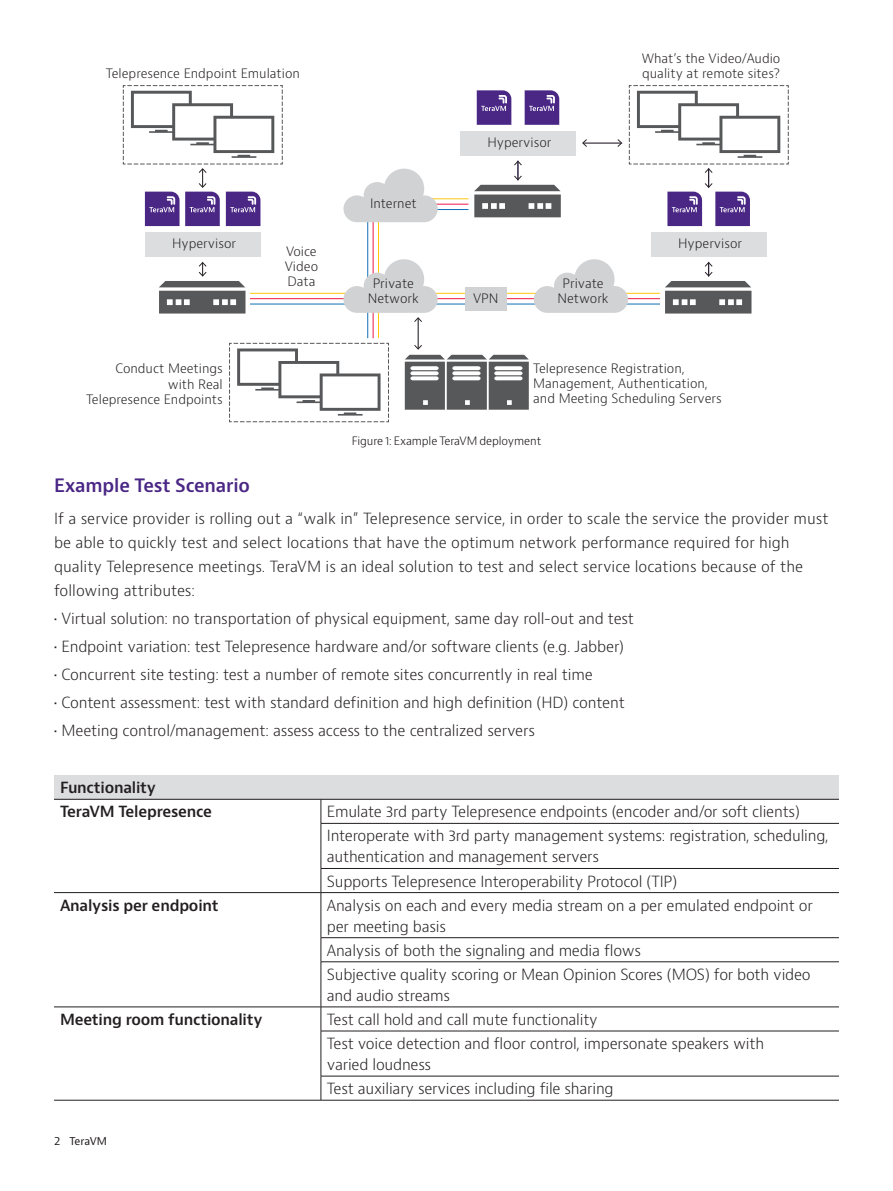
<style>
.page{position:relative;width:893px;height:1191px;background:#fff}
.page>*{position:absolute;margin:0;border:0;box-sizing:border-box;transform-origin:0 0}
.H2_Heading_Purple_12{font:600 18px "Bernino Sans";letter-spacing:-.01em;color:#4a2785}
.P_10_16{font:300 15px/24px "Bernino Sans";letter-spacing:-.01em;color:#231f20}
.Table_Copy{font:300 15px/21px "Bernino Sans";letter-spacing:-.015em;color:#231f20}
.TH{font:600 15px "Bernino Sans";letter-spacing:-.015em;color:#231f20}
.t1{font:300 12.6px/15.1px "Bernino Sans";color:#231f20}
.t2{font:300 11.25px "Bernino Sans";letter-spacing:-.01em;color:#110a0c}
.t3{font:10.5px "Bernino Sans";letter-spacing:-.01em;color:#231f20}
</style>
<div class="page">
<div style="left:54px;top:775px;width:785px;height:24px;background:#dcdddf"></div>
<hr style="left:54px;top:799px;width:267px;height:1px;background:#231f20">
<hr style="left:54px;top:892px;width:267px;height:1px;background:#231f20">
<hr style="left:54px;top:1006px;width:267px;height:1px;background:#231f20">
<hr style="left:54px;top:1100px;width:267px;height:1px;background:#231f20">
<hr style="left:321px;top:799px;width:518px;height:1px;background:#231f20">
<hr style="left:321px;top:823px;width:518px;height:1px;background:#231f20">
<hr style="left:321px;top:868px;width:518px;height:1px;background:#231f20">
<hr style="left:321px;top:892px;width:518px;height:1px;background:#231f20">
<hr style="left:321px;top:937px;width:518px;height:1px;background:#231f20">
<hr style="left:321px;top:961px;width:518px;height:1px;background:#231f20">
<hr style="left:321px;top:1006px;width:518px;height:1px;background:#231f20">
<hr style="left:321px;top:1030px;width:518px;height:1px;background:#231f20">
<hr style="left:321px;top:1075px;width:518px;height:1px;background:#231f20">
<hr style="left:321px;top:1100px;width:518px;height:1px;background:#231f20">
<svg style="left:321px;top:799px;width:1px;height:24px"></svg>
<hr style="left:321px;top:823px;width:1px;height:45px;background:#231f20">
<svg style="left:321px;top:869px;width:1px;height:23px"></svg>
<hr style="left:321px;top:892px;width:1px;height:45px;background:#231f20">
<svg style="left:321px;top:938px;width:1px;height:23px"></svg>
<hr style="left:321px;top:962px;width:1px;height:44px;background:#231f20">
<svg style="left:321px;top:1007px;width:1px;height:23px"></svg>
<hr style="left:321px;top:1031px;width:1px;height:45px;background:#231f20">
<svg style="left:321px;top:1076px;width:1px;height:24px"></svg>
<svg style="left:159px;top:262px;width:86px;height:51px"></svg>
<div style="left:145px;top:232px;width:115px;height:25px;background:#dcdddf"></div>
<hr style="left:250px;top:293px;width:410px;height:1px;background:#fec70c">
<hr style="left:250px;top:298px;width:410px;height:1px;background:#ed1943">
<hr style="left:250px;top:303px;width:410px;height:1px;background:#1070b4">
<hr style="left:394px;top:198px;width:74px;height:1px;background:#fec70c">
<hr style="left:394px;top:204px;width:74px;height:1px;background:#ed1943">
<hr style="left:394px;top:209px;width:74px;height:1px;background:#1070b4">
<hr style="left:378px;top:197px;width:1px;height:141px;background:#fec70c">
<hr style="left:373px;top:197px;width:1px;height:141px;background:#ed1943">
<hr style="left:367px;top:197px;width:1px;height:141px;background:#1070b4">
<hr style="left:418px;top:318px;width:1px;height:31px;background:#231f20">
<svg style="left:229px;top:342px;width:160px;height:80px"></svg>
<hr style="left:583px;top:143px;width:38px;height:1px;background:#231f20">
<svg style="left:617px;top:139px;width:5px;height:8px"></svg>
<svg style="left:582px;top:139px;width:5px;height:8px"></svg>
<svg style="left:122px;top:85px;width:161px;height:141px"></svg>
<svg style="left:665px;top:262px;width:86px;height:51px"></svg>
<div style="left:651px;top:232px;width:115px;height:25px;background:#dcdddf"></div>
<svg style="left:628px;top:85px;width:161px;height:141px"></svg>
<svg style="left:474px;top:161px;width:87px;height:56px"></svg>
<div style="left:460px;top:131px;width:116px;height:24px;background:#dcdddf"></div>
<svg style="left:477px;top:90px;width:34px;height:35px"></svg>
<svg style="left:525px;top:90px;width:34px;height:35px"></svg>
<svg style="left:343px;top:259px;width:95px;height:63px"></svg>
<svg style="left:534px;top:259px;width:94px;height:54px"></svg>
<svg style="left:343px;top:169px;width:95px;height:53px"></svg>
<div style="left:466px;top:287px;width:41px;height:24px;background:#d1d2d4"></div>
<svg style="left:405px;top:345px;width:124px;height:65px"></svg>
<p class="t1" style="left:106px;top:66px;width:195px">Telepresence Endpoint Emulation</p>
<p class="t1" style="left:370px;top:196px;width:48px">Internet</p>
<p class="t1" style="left:487px;top:135px;width:66px">Hypervisor</p>
<p class="t1" style="left:642px;top:51px;width:140px">What’s the Video/Audio quality at remote sites?</p>
<p class="t1" style="left:172px;top:236px;width:66px">Hypervisor</p>
<p class="t1" style="left:678px;top:236px;width:66px">Hypervisor</p>
<p class="t1" style="left:285px;top:244px;width:35px;text-align:justify">Voice Video Data</p>
<p class="t1" style="left:563px;top:276px;width:42px">Private</p>
<p class="t1" style="left:368px;top:276px;width:53px;text-align:center">Private<br>Network</p>
<p class="t1" style="left:473px;top:291px;width:27px">VPN</p>
<p class="t1" style="left:557px;top:291px;width:53px">Network</p>
<p class="t1" style="left:86px;top:361px;width:138px;text-align:right">Conduct Meetings with Real<br>Telepresence Endpoints</p>
<p class="t1" style="left:533px;top:361px;width:190px">Telepresence Registration,<br>Management, Authentication, and Meeting Scheduling Servers</p>
<p class="t2" style="left:352px;top:433px;width:191px">Figure 1: Example TeraVM deployment</p>
<p class="H2_Heading_Purple_12" style="left:54px;top:474px;width:198px">Example Test Scenario</p>
<p class="P_10_16" style="left:54px;top:507px;width:776px">If a service provider is rolling out a “walk in” Telepresence service, in order to scale the service the provider must be able to quickly test and select locations that have the optimum network performance required for high quality Telepresence meetings. TeraVM is an ideal solution to test and select service locations because of the following attributes:</p>
<p class="P_10_16" style="left:54px;top:607px;width:582px">• Virtual solution: no transportation of physical equipment, same day roll-out and test</p>
<p class="P_10_16" style="left:54px;top:635px;width:571px">• Endpoint variation: test Telepresence hardware and/or software clients (e.g. Jabber)</p>
<p class="P_10_16" style="left:54px;top:663px;width:540px">• Concurrent site testing: test a number of remote sites concurrently in real time</p>
<p class="P_10_16" style="left:54px;top:691px;width:572px">• Content assessment: test with standard definition and high definition (HD) content</p>
<p class="P_10_16" style="left:54px;top:719px;width:482px">• Meeting control/management: assess access to the centralized servers</p>
<p class="TH" style="left:60px;top:778px;width:97px">Functionality</p>
<p class="TH" style="left:60px;top:802px;width:154px">TeraVM Telepresence</p>
<p class="Table_Copy" style="left:327px;top:801px;width:474px">Emulate 3rd party Telepresence endpoints (encoder and/or soft clients)</p>
<p class="Table_Copy" style="left:327px;top:825px;width:503px">Interoperate with 3rd party management systems: registration, scheduling, authentication and management servers</p>
<p class="Table_Copy" style="left:327px;top:871px;width:352px">Supports Telepresence Interoperability Protocol (TIP)</p>
<p class="TH" style="left:60px;top:895px;width:160px">Analysis per endpoint</p>
<p class="Table_Copy" style="left:327px;top:895px;width:488px">Analysis on each and every media stream on a per emulated endpoint or per meeting basis</p>
<p class="Table_Copy" style="left:327px;top:940px;width:316px">Analysis of both the signaling and media flows</p>
<p class="Table_Copy" style="left:327px;top:964px;width:485px">Subjective quality scoring or Mean Opinion Scores (MOS) for both video and audio streams</p>
<p class="TH" style="left:60px;top:1009px;width:204px">Meeting room functionality</p>
<p class="Table_Copy" style="left:327px;top:1009px;width:272px">Test call hold and call mute functionality</p>
<p class="Table_Copy" style="left:327px;top:1033px;width:439px">Test voice detection and floor control, impersonate speakers with varied loudness</p>
<p class="Table_Copy" style="left:327px;top:1078px;width:288px">Test auxiliary services including file sharing</p>
<p class="t3" style="left:54px;top:1134px;width:55px">2 TeraVM</p>
</div>
